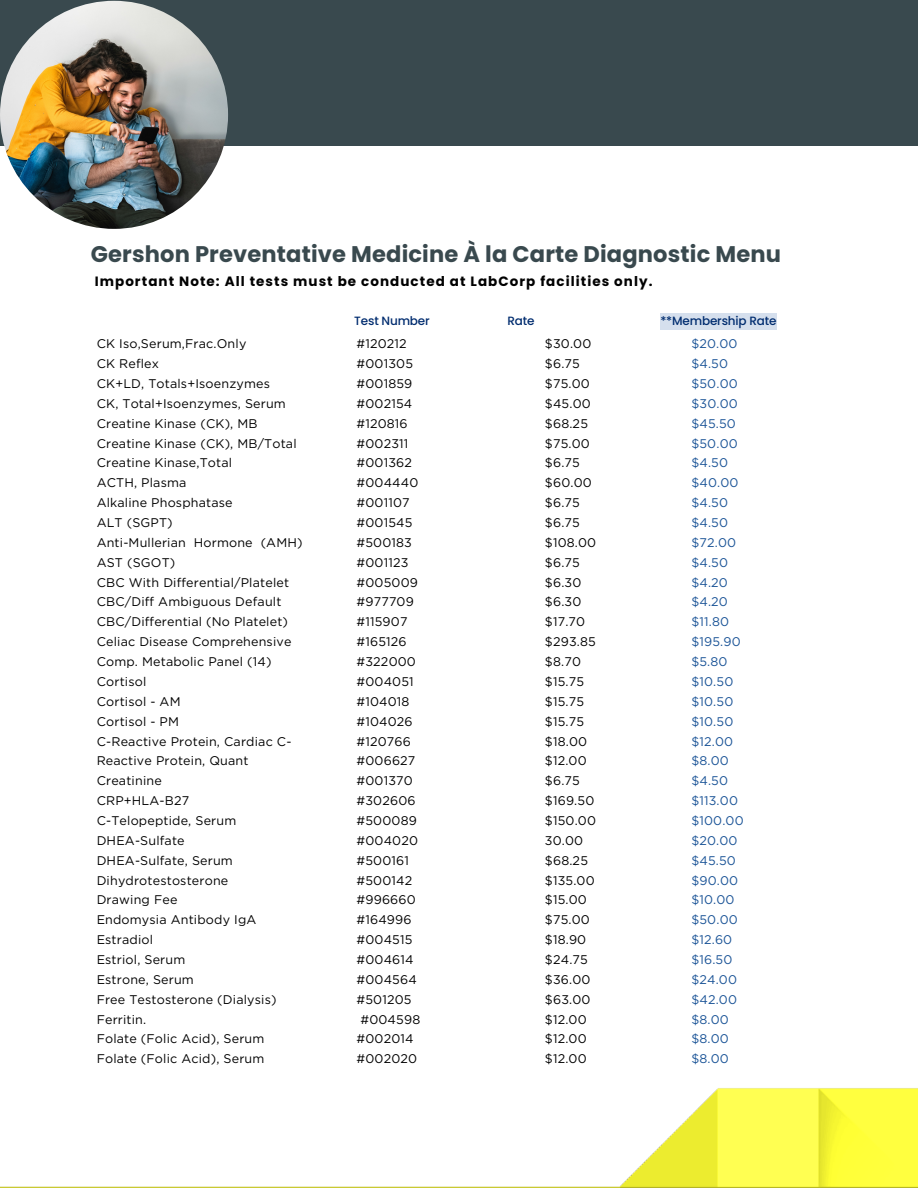
<style>
.page{position:relative;width:918px;height:1188px;background:#fff}
.page>*{position:absolute;margin:0;border:0;box-sizing:border-box;transform-origin:0 0}
.t1{font:700 22.65px "Poppins";letter-spacing:.005em;color:#39494e}
.t2{font:700 13.5px "Poppins";letter-spacing:.08em;color:#000}
.t3{font:12.6px/19.8px "Gotham";letter-spacing:.015em;color:#000}
.t4{font:12.6px/19.8px "Gotham";letter-spacing:.015em;color:#1b5497}
.t5{font:500 12px "Poppins";letter-spacing:-.015em;color:#002c6f}
</style>
<div class="page">
<img style="left:0;top:1088px;width:918px;height:100px">
<div style="left:0;top:0;width:918px;height:146px;background:#39494e"></div>
<img style="left:0;top:1px;width:228px;height:227px;border-radius:50%">
<div style="left:660px;top:313px;width:116px;height:17px;background:#d5dfed"></div>
<h3 class="t1" style="left:91px;top:238px;width:692px">Gershon Preventative Medicine À la Carte Diagnostic Menu</h3>
<h2 class="t2" style="left:95px;top:272px;width:559px">Important Note: All tests must be conducted at LabCorp facilities only.</h2>
<p class="t3" style="left:97px;top:334px;width:207px">CK Iso,Serum,Frac.Only<br>CK Reflex<br>CK+LD, Totals+Isoenzymes<br>CK, Total+Isoenzymes, Serum<br>Creatine Kinase (CK), MB<br>Creatine Kinase (CK), MB/Total<br>Creatine Kinase,Total<br>ACTH, Plasma<br>Alkaline Phosphatase<br>ALT (SGPT)<br>Anti-Mullerian Hormone (AMH)<br>AST (SGOT)<br>CBC With Differential/Platelet<br>CBC/Diff Ambiguous Default<br>CBC/Differential (No Platelet)<br>Celiac Disease Comprehensive<br>Comp. Metabolic Panel (14)<br>Cortisol<br>Cortisol - AM<br>Cortisol - PM<br>C-Reactive Protein, Cardiac C-<br>Reactive Protein, Quant<br>Creatinine<br>CRP+HLA-B27<br>C-Telopeptide, Serum<br>DHEA-Sulfate<br>DHEA-Sulfate, Serum<br>Dihydrotestosterone<br>Drawing Fee<br>Endomysia Antibody IgA<br>Estradiol<br>Estriol, Serum<br>Estrone, Serum<br>Free Testosterone (Dialysis)<br>Ferritin.<br>Folate (Folic Acid), Serum</p>
<p class="t3" style="left:97px;top:1049px;width:169px">Folate (Folic Acid), Serum</p>
<p class="t5" style="left:354px;top:313px;width:77px">Test Number</p>
<p class="t5" style="left:507px;top:313px;width:29px">Rate</p>
<h3 class="t5" style="left:660px;top:313px;width:118px">**Membership Rate</h3>
<p class="t3" style="left:357px;top:334px;width:52px">#120212</p>
<p class="t3" style="left:357px;top:354px;width:58px">#001305</p>
<p class="t3" style="left:357px;top:374px;width:57px">#001859</p>
<p class="t3" style="left:357px;top:393px;width:57px">#002154</p>
<p class="t3" style="left:357px;top:413px;width:53px">#120816</p>
<p class="t3" style="left:357px;top:433px;width:53px">#002311</p>
<p class="t3" style="left:357px;top:453px;width:57px">#001362</p>
<p class="t3" style="left:357px;top:473px;width:63px">#004440</p>
<p class="t3" style="left:357px;top:493px;width:55px">#001107</p>
<p class="t3" style="left:357px;top:513px;width:57px">#001545</p>
<p class="t3" style="left:357px;top:532px;width:57px">#500183</p>
<p class="t3" style="left:357px;top:552px;width:53px">#001123</p>
<p class="t3" style="left:357px;top:572px;width:63px">#005009</p>
<p class="t3" style="left:357px;top:592px;width:59px">#977709</p>
<p class="t3" style="left:357px;top:612px;width:52px">#115907</p>
<p class="t3" style="left:357px;top:632px;width:52px">#165126</p>
<p class="t3" style="left:357px;top:652px;width:61px">#322000</p>
<p class="t3" style="left:357px;top:671px;width:59px">#004051</p>
<p class="t3" style="left:357px;top:691px;width:55px">#104018</p>
<p class="t3" style="left:357px;top:711px;width:58px">#104026</p>
<p class="t3" style="left:357px;top:731px;width:56px">#120766</p>
<p class="t3" style="left:357px;top:751px;width:60px">#006627</p>
<p class="t3" style="left:357px;top:771px;width:58px">#001370</p>
<p class="t3" style="left:357px;top:791px;width:61px">#302606</p>
<p class="t3" style="left:357px;top:811px;width:62px">#500089</p>
<p class="t3" style="left:357px;top:830px;width:63px">#004020</p>
<p class="t3" style="left:357px;top:850px;width:54px">#500161</p>
<p class="t3" style="left:357px;top:870px;width:57px">#500142</p>
<p class="t3" style="left:357px;top:890px;width:61px">#996660</p>
<p class="t3" style="left:357px;top:910px;width:57px">#164996</p>
<p class="t3" style="left:357px;top:930px;width:57px">#004515</p>
<p class="t3" style="left:357px;top:950px;width:59px">#004614</p>
<p class="t3" style="left:357px;top:969px;width:62px">#004564</p>
<p class="t3" style="left:357px;top:989px;width:57px">#501205</p>
<p class="t3" style="left:360px;top:1009px;width:61px">#004598</p>
<p class="t3" style="left:357px;top:1029px;width:59px">#002014</p>
<p class="t3" style="left:357px;top:1049px;width:62px">#002020</p>
<h3 class="t3" style="left:545px;top:334px;width:53px">$30.00 $6.75 $75.00 $45.00 $68.25 $75.00 $6.75 $60.00 $6.75 $6.75 $108.00 $6.75 $6.30 $6.30 $17.70 $293.85 $8.70 $15.75 $15.75 $15.75 $18.00 $12.00 $6.75 $169.50 $150.00<br>30.00 $68.25 $135.00 $15.00 $75.00 $18.90 $24.75 $36.00 $63.00 $12.00 $12.00 $12.00</h3>
<h3 class="t4" style="left:691px;top:334px;width:54px">$20.00 $4.50 $50.00 $30.00 $45.50 $50.00 $4.50 $40.00 $4.50 $4.50 $72.00 $4.50 $4.20 $4.20 $11.80 $195.90 $5.80 $10.50 $10.50 $10.50 $12.00 $8.00 $4.50 $113.00 $100.00 $20.00 $45.50 $90.00 $10.00 $50.00 $12.60 $16.50 $24.00 $42.00 $8.00 $8.00 $8.00</h3>
</div>
